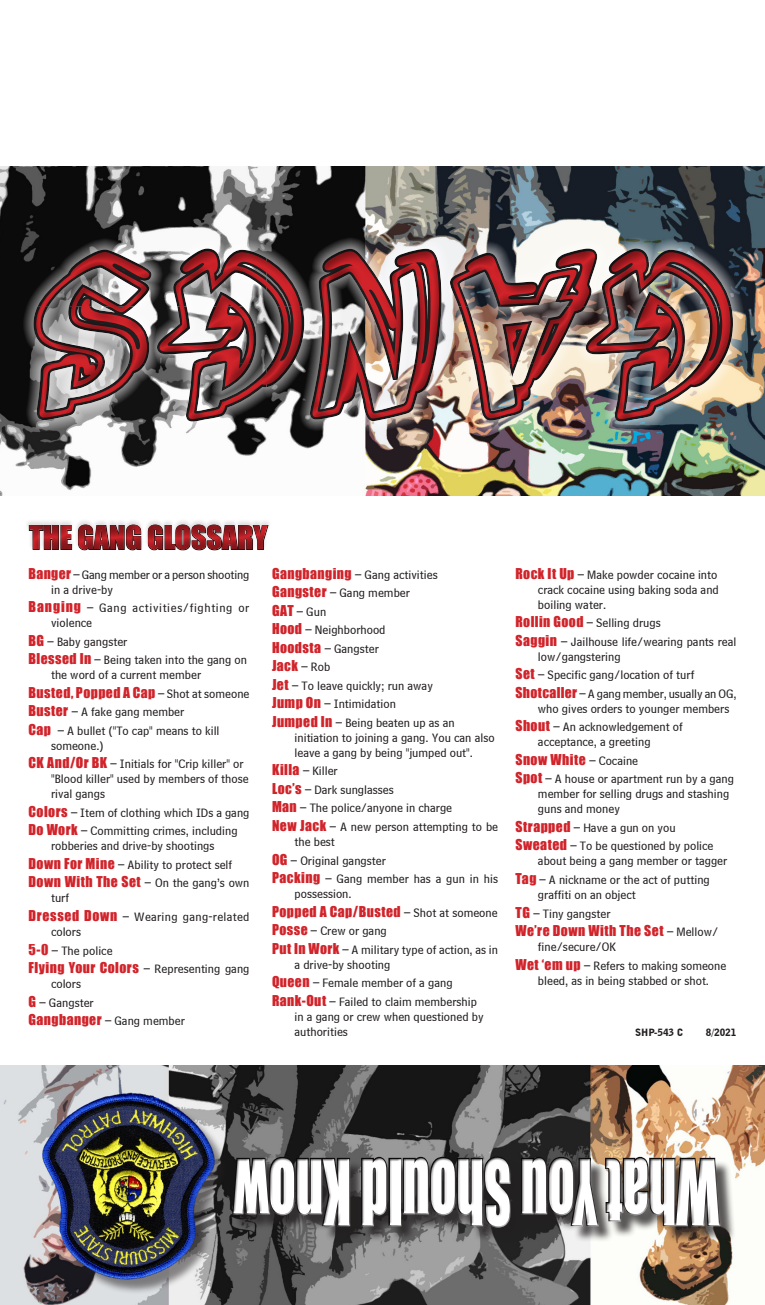
<style>
.page{position:relative;width:765px;height:1305px;background:#fff}
.page>*{position:absolute;margin:0;border:0;box-sizing:border-box;transform-origin:0 0}
.t1{font:250px "Scriba Let Plain";color:#d1232a}
.t2{font:83.5px "Impact";color:#fff;scale:.63 1}
.t3{font:30px "Impact";color:#d1232a}
.t4{font:13.75px "Impact";letter-spacing:.03em;color:#d1232a}
.t5{font:12.5px/18.5px "Bell Centennial BT Sub Caption";color:#231f20}
.t6{font:12.5px/15px "Bell Centennial BT Sub Caption";letter-spacing:.05em;color:#231f20}
.t7{font:12.5px/18.5px "Bell Centennial BT Sub Caption";letter-spacing:.025em;color:#231f20}
.t8{font:900 10px "Bell Gothic BT";color:#231f20}
.s1{font-family:"Impact";font-size:13.75px;color:#d1232a}
.s2{font-family:"Bell Centennial BT Sub Caption";font-size:12.5px;color:#231f20}
</style>
<div class="page">
<img style="left:0;top:1066px;width:765px;height:239px">
<img style="left:0;top:166px;width:765px;height:330px">
<div style="left:21px;top:232px;width:725px;height:205px;background:#231f20;opacity:.5"></div>
<div style="left:234px;top:1159px;width:502px;height:84px;background:#231f20;opacity:.75"></div>
<div style="left:229px;top:1156px;width:495px;height:75px;background:#fff;opacity:.75"></div>
<div style="left:228px;top:1153px;width:490px;height:75px;background:#231f20;opacity:.75"></div>
<div style="left:22px;top:506px;width:260px;height:57px;background:#231f20;opacity:.5"></div>
<div style="left:45px;top:1096px;width:185px;height:199px;background:#231f20;opacity:.52"></div>
<img style="left:39px;top:1092px;width:185px;height:198px">
<h1 class="t1" style="left:737px;top:508px;width:712px;rotate:-180deg">GANGS</h1>
<h3 class="t3" style="left:29px;top:514px;width:240px">THE GANG GLOSSARY</h3>
<p class="t5" style="left:51px;top:567px;width:200px;line-height:15px;text-indent:-23px"><span class="s1">Banger</span> – Gang member or a person shooting in a drive-by</p>
<p class="t6" style="left:51px;top:600px;width:200px;text-indent:-23px"><span class="s1">Banging</span> – Gang activities/fighting or violence</p>
<p class="t5" style="left:29px;top:632px;width:220px"><span class="s1">BG</span> – Baby gangster<br><span class="s1">Blessed In</span> – Being taken into the gang on</p>
<p class="t5" style="left:51px;top:666px;width:152px">the word of a current member</p>
<p class="t4" style="left:29px;top:682px;width:222px">Busted, Popped A Cap <span class="s2">– Shot at someone</span></p>
<p class="t5" style="left:29px;top:703px;width:193px"><span class="s1">Buster</span> – A fake gang member<br><span class="s1">Cap</span> – A bullet ("To cap" means to kill</p>
<p class="t5" style="left:29px;top:736px;width:216px;text-indent:22px">someone.)<br><span class="s1">CK And/Or BK</span> – Initials for "Crip killer" or</p>
<p class="t5" style="left:51px;top:771px;width:199px;line-height:15px">"Blood killer" used by members of those rival gangs</p>
<p class="t5" style="left:29px;top:803px;width:222px"><span class="s1">Colors</span> – Item of clothing which IDs a gang<br><span class="s1">Do Work</span> – Committing crimes, including</p>
<p class="t5" style="left:29px;top:837px;width:222px;text-indent:22px">robberies and drive-by shootings<br><span class="s1">Down For Mine</span> – Ability to protect self<br><span class="s1">Down With The Set</span> – On the gang’s own</p>
<p class="t7" style="left:29px;top:889px;width:222px;text-indent:22px">turf<br><span class="s1">Dressed Down</span> – Wearing gang-related</p>
<p class="t5" style="left:29px;top:922px;width:222px;text-indent:23px">colors<br><span class="s1">5-0</span> – The police<br><span class="s1">Flying Your Colors</span> – Representing gang</p>
<p class="t5" style="left:29px;top:974px;width:158px;text-indent:23px">colors<br><span class="s1">G</span> – Gangster<br><span class="s1">Gangbanger</span> – Gang member</p>
<p class="t5" style="left:272px;top:565px;width:167px"><span class="s1">Gangbanging</span> – Gang activities<br><span class="s1">Gangster</span> – Gang member<br><span class="s1">GAT</span> – Gun<br><span class="s1">Hood</span> – Neighborhood<br><span class="s1">Hoodsta</span> – Gangster</p>
<p class="t4" style="left:272px;top:655px;width:60px">Jack <span class="s2">– Rob</span></p>
<p class="t5" style="left:272px;top:676px;width:184px"><span class="s1">Jet</span> – To leave quickly; run away<br><span class="s1">Jump On</span> – Intimidation<br><span class="s1">Jumped In</span> – Being beaten up as an</p>
<p class="t5" style="left:295px;top:730px;width:202px;line-height:15px">initiation to joining a gang. You can also leave a gang by being "jumped out".</p>
<p class="t5" style="left:272px;top:762px;width:228px"><span class="s1">Killa</span> – Killer<br><span class="s1">Loc’s</span> – Dark sunglasses<br><span class="s1">Man</span> – The police/anyone in charge<br><span class="s1">New Jack</span> – A new person attempting to be</p>
<p class="t5" style="left:272px;top:832px;width:228px;text-indent:22px">the best<br><span class="s1">OG</span> – Original gangster<br><span class="s1">Packing</span> – Gang member has a gun in his</p>
<p class="t5" style="left:295px;top:884px;width:59px">possession.</p>
<p class="t4" style="left:272px;top:901px;width:227px">Popped A Cap/Busted <span class="s2">– Shot at someone</span></p>
<p class="t5" style="left:272px;top:921px;width:228px"><span class="s1">Posse</span> – Crew or gang<br><span class="s1">Put In Work</span> – A military type of action, as in</p>
<p class="t5" style="left:272px;top:955px;width:207px;text-indent:22px">a drive-by shooting<br><span class="s1">Queen</span> – Female member of a gang<br><span class="s1">Rank-Out</span> – Failed to claim membership</p>
<p class="t5" style="left:295px;top:1009px;width:191px;line-height:15px">in a gang or crew when questioned by authorities</p>
<p class="t5" style="left:538px;top:567px;width:182px;line-height:15px;text-align:justify;text-indent:-23px"><span class="s1">Rock It Up</span> – Make powder cocaine into crack cocaine using baking soda and boiling water.</p>
<p class="t5" style="left:515px;top:614px;width:222px"><span class="s1">Rollin Good</span> – Selling drugs<br><span class="s1">Saggin</span> – Jailhouse life/wearing pants real</p>
<p class="t5" style="left:515px;top:647px;width:223px;text-indent:23px">low/gangstering<br><span class="s1">Set</span> – Specific gang/location of turf<br><span class="s1">Shotcaller</span> – A gang member, usually an OG,</p>
<p class="t5" style="left:515px;top:699px;width:215px;text-indent:22px">who gives orders to younger members<br><span class="s1">Shout</span> – An acknowledgement of</p>
<p class="t5" style="left:538px;top:733px;width:114px">acceptance, a greeting</p>
<p class="t4" style="left:515px;top:749px;width:124px">Snow White <span class="s2">– Cocaine</span></p>
<p class="t5" style="left:538px;top:771px;width:198px;line-height:15px;text-indent:-23px"><span class="s1">Spot</span> – A house or apartment run by a gang member for selling drugs and stashing guns and money</p>
<p class="t5" style="left:515px;top:818px;width:200px"><span class="s1">Strapped</span> – Have a gun on you<br><span class="s1">Sweated</span> – To be questioned by police</p>
<p class="t5" style="left:515px;top:852px;width:213px;text-indent:22px">about being a gang member or tagger<br><span class="s1">Tag</span> – A nickname or the act of putting</p>
<p class="t5" style="left:515px;top:885px;width:122px;text-indent:23px">graffiti on an object<br><span class="s1">TG</span> – Tiny gangster</p>
<p class="t4" style="left:515px;top:920px;width:204px">We’re Down With The Set <span class="s2">– Mellow/</span></p>
<p class="t5" style="left:515px;top:937px;width:212px;text-indent:23px">fine/secure/OK<br><span class="s1">Wet ‘em up</span> – Refers to making someone</p>
<p class="t5" style="left:538px;top:971px;width:173px">bleed, as in being stabbed or shot.</p>
<p class="t8" style="left:635px;top:1026px;width:50px">SHP-543 C</p>
<p class="t8" style="left:706px;top:1026px;width:32px">8/2021</p>
<h2 class="t2" style="left:719px;top:1257px;width:772px;rotate:-180deg">What You Should Know</h2>
</div>
